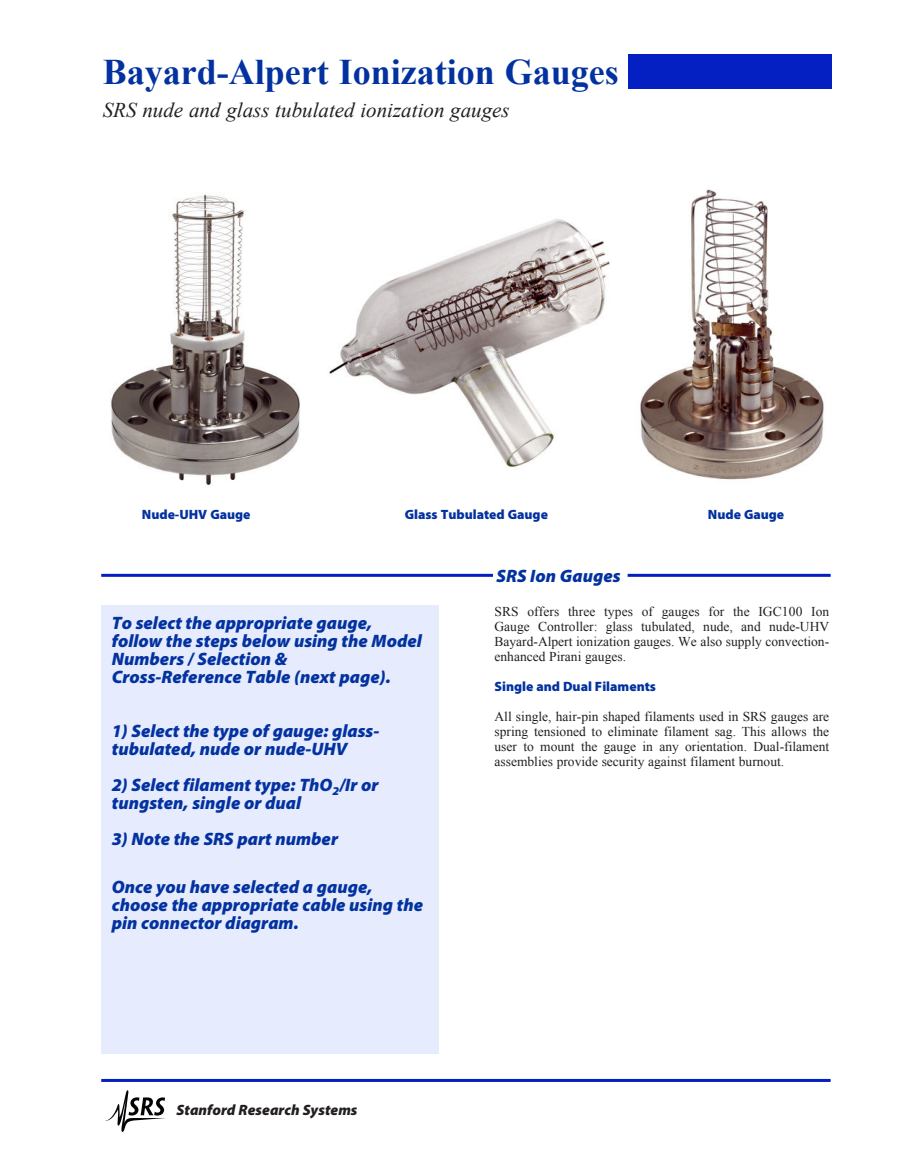
<style>
.page{position:relative;width:905px;height:1175px;background:#fff}
.page>*{position:absolute;margin:0;border:0;box-sizing:border-box;transform-origin:0 0}
.t1{font:700 36px "Times New Roman";color:#0332a0}
.t2{font:italic 21px "Times New Roman";color:#231f20}
.t3{font:italic 900 18px/18px "Myriad Pro";color:#0332a0}
.t4{font:italic 900 15px "Myriad Pro";color:#231f20}
.t5{font:13.5px/15px "Times New Roman";color:#231f20;text-align:justify}
.t6{font:900 13.5px "Myriad Pro";color:#0332a0}
</style>
<div class="page">
<hr style="left:101px;top:1078px;width:729px;height:3px;background:#031fc2">
<svg style="left:105px;top:1090px;width:60px;height:41px"></svg>
<img style="left:640px;top:189px;width:184px;height:291px">
<img style="left:111px;top:194px;width:189px;height:292px">
<div style="left:101px;top:605px;width:338px;height:448px;background:#e6ecfd"></div>
<hr style="left:101px;top:574px;width:392px;height:3px;background:#031fc2">
<hr style="left:627px;top:574px;width:203px;height:3px;background:#031fc2">
<div style="left:627px;top:54px;width:206px;height:36px;background:#041fc2"></div>
<img style="left:327px;top:219px;width:283px;height:251px">
<h1 class="t1" style="left:103px;top:60px;width:517px">Bayard-Alpert Ionization Gauges</h1>
<h2 class="t2" style="left:103px;top:102px;width:408px">SRS nude and glass tubulated ionization gauges</h2>
<p class="t6" style="left:142px;top:509px;width:110px">Nude-UHV Gauge</p>
<p class="t6" style="left:405px;top:509px;width:145px">Glass Tubulated Gauge</p>
<p class="t6" style="left:708px;top:509px;width:78px">Nude Gauge</p>
<h3 class="t3" style="left:112px;top:615px;width:311px">To select the appropriate gauge, follow the steps below using the Model<br>Numbers / Selection &amp;<br>Cross-Reference Table (next page).</h3>
<h3 class="t3" style="left:112px;top:723px;width:269px">1) Select the type of gauge: glass&shy;tubulated, nude or nude-UHV</h3>
<h3 class="t3" style="left:112px;top:777px;width:268px">2) Select filament type: ThO<sub>2</sub>/Ir or tungsten, single or dual</h3>
<h3 class="t3" style="left:112px;top:831px;width:228px">3) Note the SRS part number</h3>
<h3 class="t3" style="left:112px;top:879px;width:313px">Once you have selected a gauge, choose the appropriate cable using the pin connector diagram.</h3>
<p class="t4" style="left:177px;top:1104px;width:182px">Stanford Research Systems</p>
<h3 class="t3" style="left:496px;top:569px;width:125px">SRS Ion Gauges</h3>
<p class="t5" style="left:494px;top:605px;width:336px">SRS offers three types of gauges for the IGC100 Ion Gauge Controller: glass tubulated, nude, and nude-UHV Bayard-Alpert ionization gauges. We also supply convection&shy;enhanced Pirani gauges.</p>
<p class="t6" style="left:494px;top:681px;width:163px">Single and Dual Filaments</p>
<p class="t5" style="left:494px;top:710px;width:336px">All single, hair-pin shaped filaments used in SRS gauges are spring tensioned to eliminate filament sag. This allows the user to mount the gauge in any orientation. Dual-filament assemblies provide security against filament burnout.</p>
</div>
